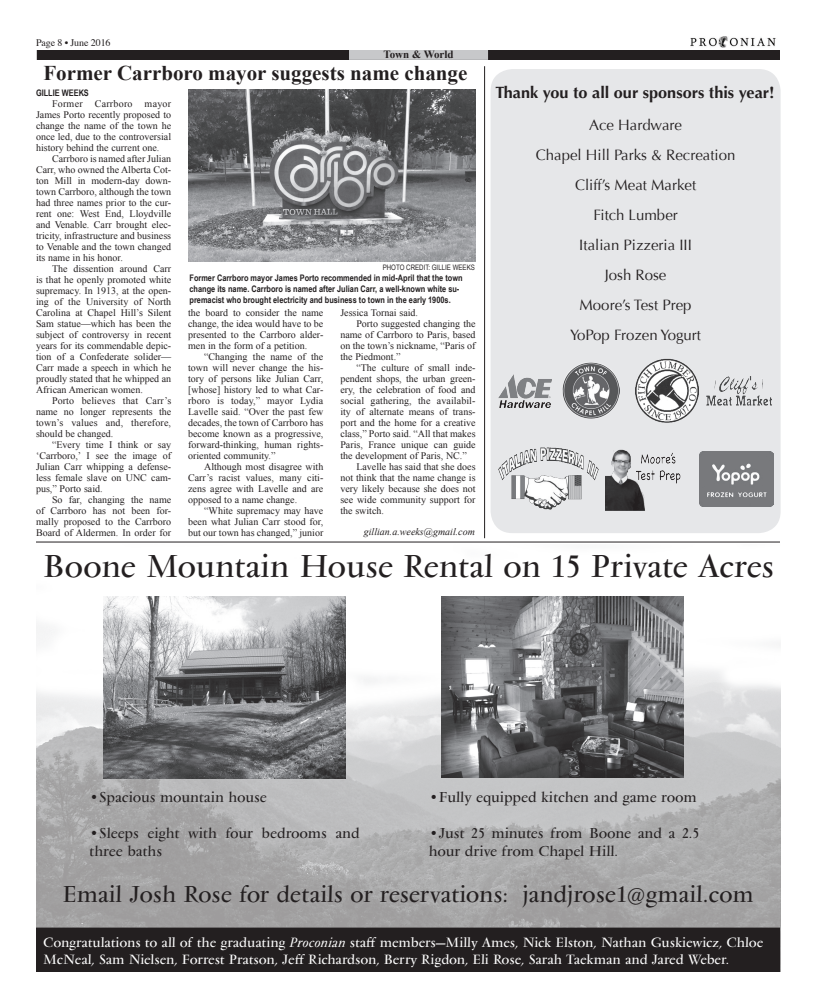
<style>
.page{position:relative;width:816px;height:1008px;background:#fff}
.page>*{position:absolute;margin:0;border:0;box-sizing:border-box;transform-origin:0 0}
.t1{font:33px "AHJ Vendome";letter-spacing:-.01em;color:#231f20}
.t2{font:24px "AHJ Vendome";letter-spacing:-.005em;color:#231f20}
.t3{font:700 21px "Times New Roman";color:#231f20}
.t4{font:700 16.3px "Optima";color:#231f20}
.t5{font:15px/18px "AHJ Vendome";color:#231f20}
.t6{font:15px/30px "Optima";color:#231f20;text-align:center}
.t7{font:14px/16.8px "AHJ Vendome";letter-spacing:-.005em;color:#fff}
.t8{font:700 11px "Times New Roman";color:#231f20}
.t9{font:10px/11px "Times New Roman";color:#231f20;text-align:justify}
.t10{font:italic 10px "Times New Roman";color:#231f20}
.t11{font:10px "Times";letter-spacing:-.01em;color:#231f20}
.t12{font:700 9px/10.8px "Arial Narrow";color:#231f20}
.t13{font:7.5px "Arial Narrow";color:#231f20}
.s1{font-style:italic}
</style>
<div class="page">
<div style="left:491px;top:69px;width:290px;height:464px;background:#e6e7e9;border-radius:22px"></div>
<div style="left:37px;top:50px;width:743px;height:10px;background:#231f20"></div>
<div style="left:349px;top:50px;width:139px;height:10px;background:#c7c8ca"></div>
<img style="left:691px;top:36px;width:85px;height:12px">
<img style="left:189px;top:90px;width:286px;height:172px">
<hr style="left:36px;top:542px;width:744px;height:1px;background:#231f20">
<img style="left:699px;top:451px;width:74px;height:56px">
<img style="left:498px;top:375px;width:54px;height:33px">
<img style="left:563px;top:363px;width:56px;height:56px">
<img style="left:636px;top:358px;width:63px;height:65px">
<img style="left:498px;top:447px;width:101px;height:63px">
<img style="left:606px;top:449px;width:75px;height:61px">
<hr style="left:484px;top:66px;width:1px;height:472px;background:#231f20">
<img style="left:706px;top:376px;width:66px;height:30px">
<img style="left:36px;top:596px;width:744px;height:332px">
<img style="left:104px;top:597px;width:241px;height:181px">
<img style="left:442px;top:597px;width:242px;height:181px">
<div style="left:37px;top:928px;width:743px;height:44px;background:#231f20"></div>
<p class="t11" style="left:36px;top:33px;width:76px">Page 8 • June 2016</p>
<p class="t8" style="left:383px;top:47px;width:72px">Town &amp; World</p>
<h3 class="t3" style="left:43px;top:59px;width:426px">Former Carrboro mayor suggests name change</h3>
<h3 class="t4" style="left:496px;top:83px;width:281px">Thank you to all our sponsors this year!</h3>
<h3 class="t6" style="left:536px;top:110px;width:201px">Ace Hardware<br>Chapel Hill Parks &amp; Recreation<br>Cliff’s Meat Market<br>Fitch Lumber<br>Italian Pizzeria III<br>Josh Rose<br>Moore’s Test Prep<br>YoPop Frozen Yogurt</h3>
<p class="t12" style="left:36px;top:87px;width:25px">Gillieweeks</p>
<p class="t9" style="left:36px;top:98px;width:137px;text-indent:16px">Former Carrboro mayor James Porto recently proposed to change the name of the town he once led, due to the controversial history behind the current one.</p>
<p class="t9" style="left:36px;top:153px;width:137px;text-indent:16px">Carrboro is named after Julian Carr, who owned the Alberta Cot&shy;ton Mill in modern-day down&shy;town Carrboro, although the town had three names prior to the cur&shy;rent one: West End, Lloydville and Venable. Carr brought elec&shy;tricity, infrastructure and business to Venable and the town changed its name in his honor.</p>
<p class="t9" style="left:36px;top:263px;width:137px;text-indent:16px">The dissention around Carr is that he openly promoted white supremacy. In 1913, at the open&shy;ing of the University of North Carolina at Chapel Hill’s Silent Sam statue—which has been the subject of controversy in recent years for its commendable depic&shy;tion of a Confederate solider— Carr made a speech in which he proudly stated that he whipped an African American women.</p>
<p class="t9" style="left:36px;top:395px;width:137px;text-indent:16px">Porto believes that Carr’s name no longer represents the town’s values and, therefore, should be changed.</p>
<p class="t9" style="left:36px;top:439px;width:137px;text-indent:16px">“Every time I think or say ‘Carrboro,’ I see the image of Julian Carr whipping a defense&shy;less female slave on UNC cam&shy;pus,” Porto said.</p>
<p class="t9" style="left:36px;top:494px;width:137px;text-indent:16px">So far, changing the name of Carrboro has not been for&shy;mally proposed to the Carrboro Board of Aldermen. In order for</p>
<p class="t13" style="left:383px;top:262px;width:94px">PHOTO CREDIT: GILLIE WEEKS</p>
<p class="t12" style="left:190px;top:272px;width:275px">Former Carrboro mayor James Porto recommended in mid-April that the town change its name. Carrboro is named after Julian Carr, a well-known white su&shy;premacist who brought electricity and business to town in the early 1900s.</p>
<p class="t9" style="left:340px;top:307px;width:79px">Jessica Tornai said.</p>
<p class="t9" style="left:356px;top:318px;width:121px">Porto suggested changing the</p>
<p class="t9" style="left:340px;top:329px;width:137px">name of Carrboro to Paris, based</p>
<p class="t9" style="left:340px;top:340px;width:137px">on the town’s nickname, “Paris of</p>
<p class="t9" style="left:340px;top:351px;width:62px">the Piedmont.”</p>
<p class="t9" style="left:356px;top:362px;width:121px">“The culture of small inde-</p>
<p class="t9" style="left:340px;top:373px;width:137px">pendent shops, the urban green-</p>
<p class="t9" style="left:340px;top:384px;width:137px">ery, the celebration of food and</p>
<p class="t9" style="left:340px;top:395px;width:137px">social gathering, the availabil-</p>
<p class="t9" style="left:340px;top:406px;width:137px">ity of alternate means of trans-</p>
<p class="t9" style="left:340px;top:417px;width:137px">port and the home for a creative</p>
<p class="t9" style="left:340px;top:428px;width:137px">class,” Porto said. “All that makes</p>
<p class="t9" style="left:340px;top:439px;width:137px">Paris, France unique can guide</p>
<p class="t9" style="left:340px;top:450px;width:128px">the development of Paris, NC.”</p>
<p class="t9" style="left:356px;top:461px;width:121px">Lavelle has said that she does</p>
<p class="t9" style="left:340px;top:472px;width:137px">not think that the name change is</p>
<p class="t9" style="left:340px;top:483px;width:137px">very likely because she does not</p>
<p class="t9" style="left:340px;top:494px;width:137px">see wide community support for</p>
<p class="t9" style="left:340px;top:505px;width:45px">the switch.</p>
<p class="t9" style="left:188px;top:307px;width:137px">the board to consider the name change, the idea would have to be presented to the Carrboro alder&shy;men in the form of a petition.</p>
<p class="t9" style="left:188px;top:351px;width:137px;text-indent:16px">“Changing the name of the town will never change the his&shy;tory of persons like Julian Carr, [whose] history led to what Car&shy;rboro is today,” mayor Lydia Lavelle said. “Over the past few decades, the town of Carrboro has become known as a progressive, forward-thinking, human rights&shy;oriented community.”</p>
<p class="t9" style="left:188px;top:461px;width:137px;text-indent:16px">Although most disagree with Carr’s racist values, many citi&shy;zens agree with Lavelle and are opposed to a name change.</p>
<p class="t9" style="left:188px;top:505px;width:137px;text-indent:16px">“White supremacy may have been what Julian Carr stood for, but our town has changed,” junior</p>
<p class="t10" style="left:364px;top:525px;width:113px">gillian.a.weeks@gmail.com</p>
<h1 class="t1" style="left:43px;top:548px;width:732px">Boone Mountain House Rental on 15 Private Acres</h1>
<h3 class="t5" style="left:429px;top:788px;width:269px">•Fully equipped kitchen and game room</h3>
<h3 class="t5" style="left:429px;top:824px;width:272px">•Just 25 minutes from Boone and a 2.5 hour drive from Chapel Hill.</h3>
<h2 class="t2" style="left:62px;top:880px;width:693px">Email Josh Rose for details or reservations: jandjrose1@gmail.com</h2>
<h3 class="t7" style="left:43px;top:934px;width:722px">Congratulations to all of the graduating <span class="s1">Proconian</span> staff members—Milly Ames, Nick Elston, Nathan Guskiewicz, Chloe<br>McNeal, Sam Nielsen, Forrest Pratson, Jeff Richardson, Berry Rigdon, Eli Rose, Sarah Taekman and Jared Weber.</h3>
<h3 class="t5" style="left:89px;top:788px;width:179px">•Spacious mountain house</h3>
<h3 class="t5" style="left:89px;top:824px;width:272px">•Sleeps eight with four bedrooms and three baths</h3>
</div>
